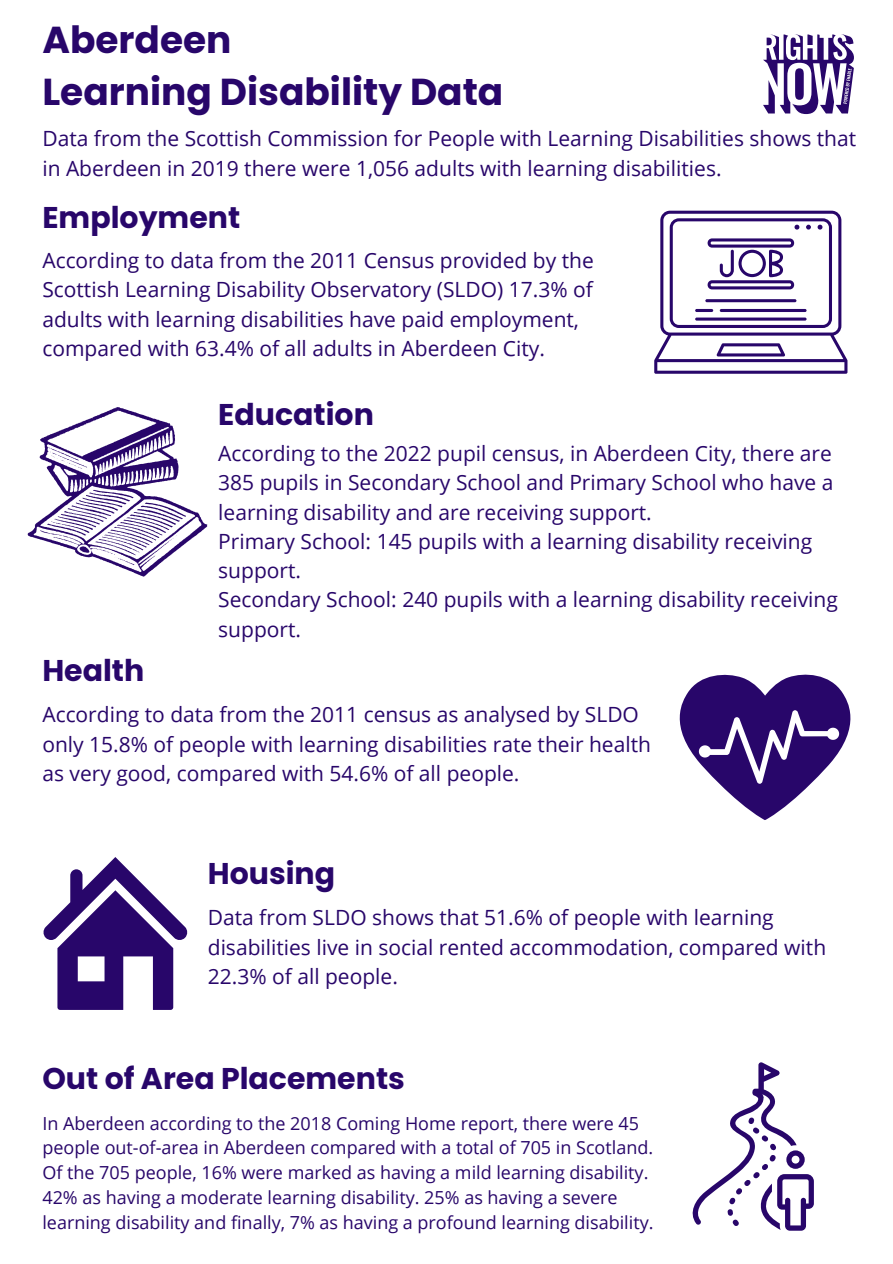
<style>
.page{position:relative;width:893px;height:1264px;background:#fff}
.page>*{position:absolute;margin:0;border:0;box-sizing:border-box;transform-origin:0 0}
.t1{font:700 37.5px "Poppins";color:#28066a}
.t2{font:700 30px "Poppins";color:#28066a}
.t3{font:21px/29.2px "Open Sans";color:#28066a}
.t4{font:18px/24.8px "Open Sans";color:#28066a}
</style>
<div class="page">
<svg style="left:654px;top:211px;width:193px;height:163px"></svg>
<svg style="left:28px;top:407px;width:179px;height:170px"></svg>
<svg style="left:679px;top:674px;width:172px;height:146px"></svg>
<svg style="left:43px;top:857px;width:145px;height:152px"></svg>
<svg style="left:692px;top:1062px;width:121px;height:168px"></svg>
<svg style="left:763px;top:34px;width:90px;height:80px"></svg>
<p class="t1" style="left:42px;top:14px;width:191px">Aberdeen</p>
<p class="t1" style="left:42px;top:65px;width:462px">Learning Disability Data</p>
<p class="t3" style="left:42px;top:124px;width:815px">Data from the Scottish Commission for People with Learning Disabilities shows that in Aberdeen in 2019 there were 1,056 adults with learning disabilities.</p>
<p class="t2" style="left:42px;top:197px;width:199px">Employment</p>
<p class="t3" style="left:42px;top:245px;width:553px">According to data from the 2011 Census provided by the Scottish Learning Disability Observatory (SLDO) 17.3% of adults with learning disabilities have paid employment, compared with 63.4% of all adults in Aberdeen City.</p>
<p class="t2" style="left:218px;top:393px;width:157px">Education</p>
<p class="t3" style="left:218px;top:438px;width:616px;text-align:justify">According to the 2022 pupil census, in Aberdeen City, there are 385 pupils in Secondary School and Primary School who have a learning disability and are receiving support.</p>
<p class="t3" style="left:218px;top:526px;width:595px">Primary School: 145 pupils with a learning disability receiving support.</p>
<p class="t3" style="left:218px;top:584px;width:621px">Secondary School: 240 pupils with a learning disability receiving support.</p>
<p class="t2" style="left:42px;top:650px;width:103px">Health</p>
<p class="t3" style="left:42px;top:699px;width:610px">According to data from the 2011 census as analysed by SLDO only 15.8% of people with learning disabilities rate their health as very good, compared with 54.6% of all people.</p>
<p class="t2" style="left:208px;top:852px;width:129px">Housing</p>
<p class="t3" style="left:208px;top:902px;width:619px">Data from SLDO shows that 51.6% of people with learning disabilities live in social rented accommodation, compared with<br>22.3% of all people.</p>
<p class="t2" style="left:42px;top:1057px;width:364px">Out of Area Placements</p>
<p class="t4" style="left:42px;top:1110px;width:612px">In Aberdeen according to the 2018 Coming Home report, there were 45 people out-of-area in Aberdeen compared with a total of 705 in Scotland.</p>
<p class="t4" style="left:42px;top:1159px;width:612px">Of the 705 people, 16% were marked as having a mild learning disability.<br>42% as having a moderate learning disability. 25% as having a severe learning disability and finally, 7% as having a profound learning disability.</p>
</div>
